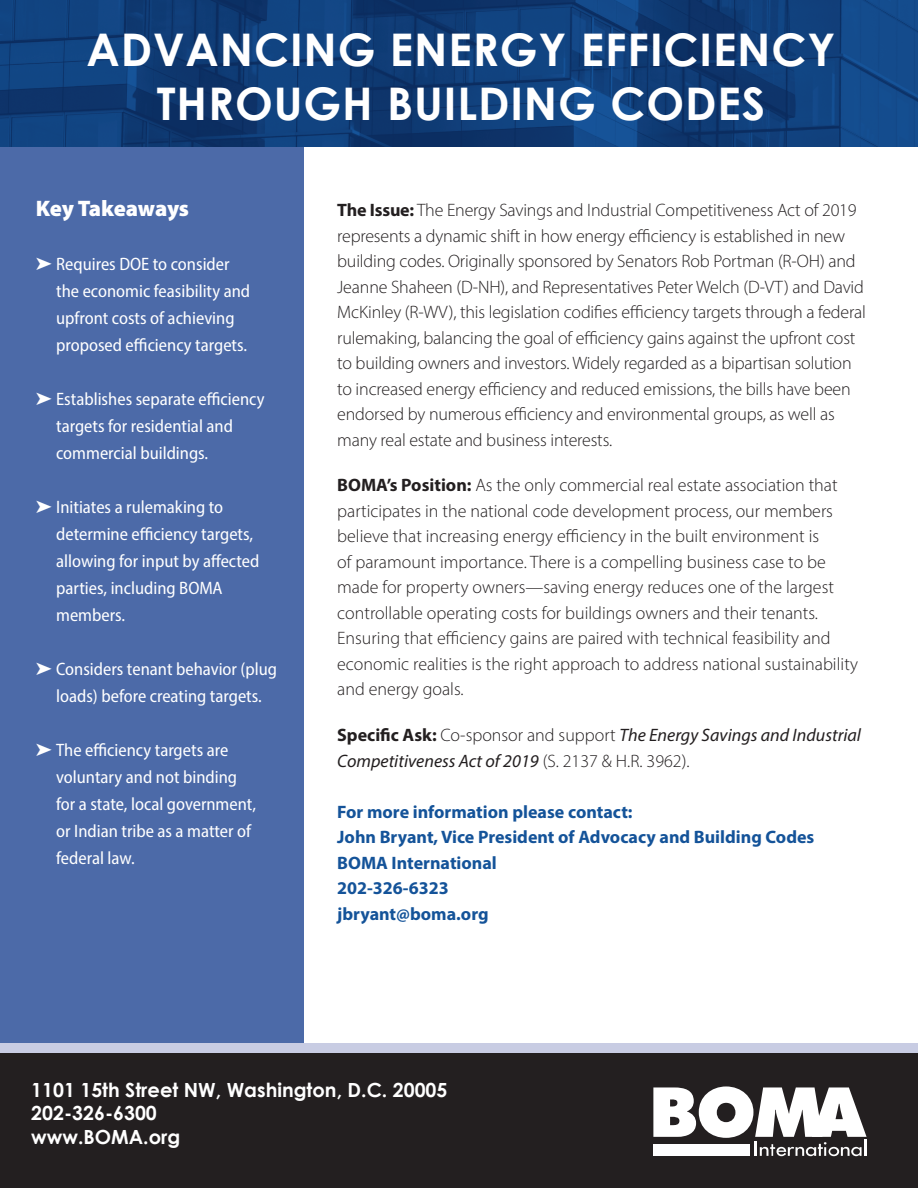
<style>
.page{position:relative;width:918px;height:1188px;background:#fff}
.page>*{position:absolute;margin:0;border:0;box-sizing:border-box;transform-origin:0 0}
.t1{font:700 45px/54px "Century Gothic";letter-spacing:.02em;color:#fff;text-align:center}
.t2{font:900 22.5px "Myriad Pro";letter-spacing:-.015em;color:#fff}
.t3{font:700 19.5px/23.4px "Century Gothic";color:#fff}
.t4{font:300 18px/25.5px "Myriad Pro";letter-spacing:-.01em;color:#231f20}
.t5{font:semi-condensed 18px/27px "Myriad Pro";color:#fff}
.t6{font:700 18px/25.5px "Myriad Pro";color:#145399}
.t7{font:italic 18px/25.5px "Myriad Pro";color:#231f20}
.s1{font-weight:700}
.s2{font-weight:700;font-style:normal}
.s3{font-weight:300;font-style:normal}
</style>
<div class="page">
<div style="left:0;top:140px;width:303px;height:923px;background:#4c6aa8"></div>
<img style="left:0;top:0;width:918px;height:147px">
<div style="left:0;top:1043px;width:918px;height:33px;background:#c8cce3"></div>
<div style="left:0;top:1053px;width:918px;height:135px;background:#231f20"></div>
<svg style="left:653px;top:1086px;width:214px;height:70px"></svg>
<p class="t1" style="left:87px;top:21px;width:750px">ADVANCING ENERGY EFFICIENCY<br>THROUGH BUILDING CODES</p>
<p class="t2" style="left:36px;top:194px;width:155px">Key Takeaways</p>
<p class="t5" style="left:56px;top:250px;width:196px;text-indent:-20px">➤ Requires DOE to consider the economic feasibility and upfront costs of achieving proposed efficiency targets.</p>
<p class="t5" style="left:56px;top:385px;width:210px;text-indent:-20px">➤ Establishes separate efficiency targets for residential and commercial buildings.</p>
<p class="t5" style="left:56px;top:493px;width:205px;text-indent:-20px">➤ Initiates a rulemaking to determine efficiency targets, allowing for input by affected parties, including BOMA members.</p>
<p class="t5" style="left:36px;top:655px;width:243px;text-align:center">➤ Considers tenant behavior (plug loads) before creating targets.</p>
<p class="t5" style="left:56px;top:736px;width:201px;text-indent:-20px">➤ The efficiency targets are voluntary and not binding for a state, local government, or Indian tribe as a matter of federal law.</p>
<p class="t4" style="left:337px;top:197px;width:530px"><span class="s1">The Issue:</span> The Energy Savings and Industrial Competitiveness Act of 2019 represents a dynamic shift in how energy efficiency is established in new building codes. Originally sponsored by Senators Rob Portman (R-OH) and Jeanne Shaheen (D-NH), and Representatives Peter Welch (D-VT) and David McKinley (R-WV), this legislation codifies efficiency targets through a federal rulemaking, balancing the goal of efficiency gains against the upfront cost to building owners and investors. Widely regarded as a bipartisan solution to increased energy efficiency and reduced emissions, the bills have been endorsed by numerous efficiency and environmental groups, as well as many real estate and business interests.</p>
<p class="t4" style="left:337px;top:472px;width:522px"><span class="s1">BOMA’s Position:</span> As the only commercial real estate association that participates in the national code development process, our members believe that increasing energy efficiency in the built environment is<br>of paramount importance. There is a compelling business case to be made for property owners—saving energy reduces one of the largest controllable operating costs for buildings owners and their tenants.<br>Ensuring that efficiency gains are paired with technical feasibility and economic realities is the right approach to address national sustainability and energy goals.</p>
<p class="t7" style="left:337px;top:722px;width:525px"><span class="s2">Specific Ask:</span> <span class="s3">Co-sponsor and support</span> The Energy Savings and Industrial<br>Competitiveness Act of 2019 <span class="s3">(S. 2137 &amp; H.R. 3962).</span></p>
<p class="t6" style="left:337px;top:798px;width:479px">For more information please contact:<br>John Bryant, Vice President of Advocacy and Building Codes<br>BOMA International<br>202-326-6323<br>jbryant@boma.org</p>
<p class="t3" style="left:31px;top:1077px;width:418px">1101 15th Street NW, Washington, D.C. 20005<br>202-326-6300<br>www.BOMA.org</p>
</div>
